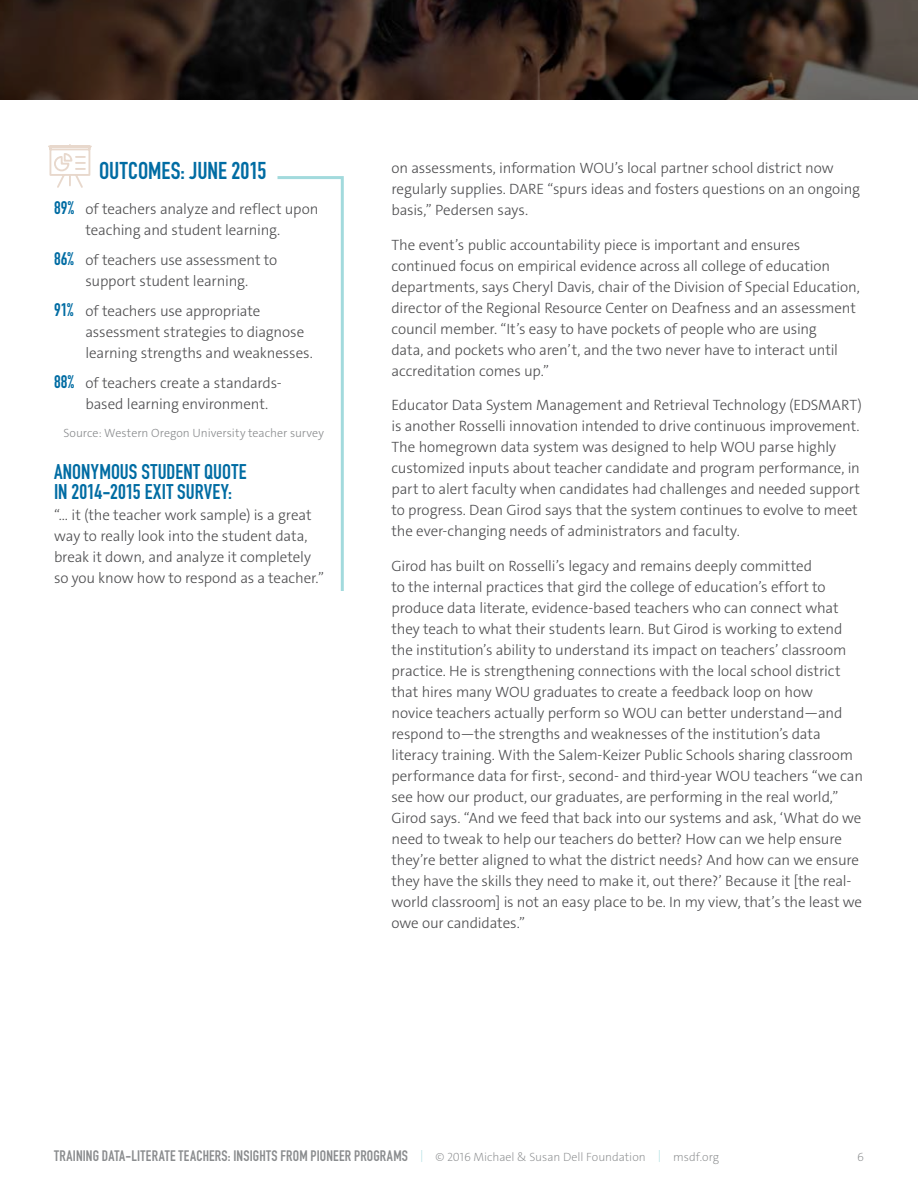
<style>
.page{position:relative;width:918px;height:1188px;background:#fff}
.page>*{position:absolute;margin:0;border:0;box-sizing:border-box;transform-origin:0 0}
.t1{font:24px "DIN Engschrift Std";letter-spacing:-.005em;color:#006ca3}
.t2{font:21px/19.5px "DIN Engschrift Std";letter-spacing:.005em;color:#006ca3}
.t3{font:300 15px/21px "The Sans C4 s";letter-spacing:-.01em;color:#4d4d4f}
.t4{font:15px "DIN Engschrift Std";letter-spacing:.015em;color:#8a8c8e}
.t5{font:300 12px "The Sans C4 s";color:#8a8c8e}
.t6{font:200 12px "The Sans C4 s";color:#8a8c8e}
.s1{font-family:"DIN Engschrift Std";font-weight:400;font-size:18px;color:#006ca3}
.s2{font-family:"The Sans C4 s";font-weight:200;font-size:12px;color:#a2dadd}
.s3{font-family:"The Sans C4 s";font-weight:200;font-size:12px}
</style>
<div class="page">
<svg style="left:0;top:0;width:918px;height:100px;background:#30231c"></svg>
<svg style="left:48px;top:144px;width:44px;height:44px"></svg>
<svg style="left:277px;top:176px;width:67px;height:415px"></svg>
<h1 class="t1" style="left:99px;top:157px;width:169px">OUTCOMES: JUNE 2015</h1>
<p class="t3" style="left:54px;top:198px;width:266px;text-align:center"><span class="s1">89%</span> of teachers analyze and reflect upon teaching and student learning.</p>
<p class="t3" style="left:54px;top:249px;width:225px;text-align:center"><span class="s1">86%</span> of teachers use assessment to support student learning.</p>
<p class="t3" style="left:86px;top:300px;width:229px;text-indent:-32px"><span class="s1">91%</span> of teachers use appropriate assessment strategies to diagnose learning strengths and weaknesses.</p>
<p class="t3" style="left:85px;top:372px;width:198px;text-indent:-31px"><span class="s1">88%</span> of teachers create a standards&shy;based learning environment.</p>
<p class="t5" style="left:63px;top:425px;width:262px">Source: Western Oregon University teacher survey</p>
<h2 class="t2" style="left:54px;top:462px;width:194px">ANONYMOUS STUDENT QUOTE<br>IN 2014-2015 EXIT SURVEY:</h2>
<p class="t3" style="left:54px;top:504px;width:272px">“… it (the teacher work sample) is a great way to really look into the student data, break it down, and analyze it completely so you know how to respond as a teacher.”</p>
<p class="t3" style="left:392px;top:158px;width:470px">on assessments, information WOU’s local partner school district now regularly supplies. DARE “spurs ideas and fosters questions on an ongoing basis,” Pedersen says.</p>
<p class="t3" style="left:392px;top:234px;width:470px">The event’s public accountability piece is important and ensures continued focus on empirical evidence across all college of education departments, says Cheryl Davis, chair of the Division of Special Education, director of the Regional Resource Center on Deafness and an assessment council member. “It’s easy to have pockets of people who are using<br>data, and pockets who aren’t, and the two never have to interact until accreditation comes up.”</p>
<p class="t3" style="left:392px;top:395px;width:472px">Educator Data System Management and Retrieval Technology (EDSMART) is another Rosselli innovation intended to drive continuous improvement.<br>The homegrown data system was designed to help WOU parse highly customized inputs about teacher candidate and program performance, in part to alert faculty when candidates had challenges and needed support to progress. Dean Girod says that the system continues to evolve to meet the ever-changing needs of administrators and faculty.</p>
<p class="t3" style="left:392px;top:555px;width:473px">Girod has built on Rosselli’s legacy and remains deeply committed<br>to the internal practices that gird the college of education’s effort to produce data literate, evidence-based teachers who can connect what they teach to what their students learn. But Girod is working to extend the institution’s ability to understand its impact on teachers’ classroom practice. He is strengthening connections with the local school district that hires many WOU graduates to create a feedback loop on how<br>novice teachers actually perform so WOU can better understand—and respond to—the strengths and weaknesses of the institution’s data literacy training. With the Salem-Keizer Public Schools sharing classroom performance data for first-, second- and third-year WOU teachers “we can see how our product, our graduates, are performing in the real world,” Girod says. “And we feed that back into our systems and ask, ‘What do we need to tweak to help our teachers do better? How can we help ensure they’re better aligned to what the district needs? And how can we ensure they have the skills they need to make it, out there?’ Because it [the real&shy;world classroom] is not an easy place to be. In my view, that’s the least we owe our candidates.”</p>
<p class="t4" style="left:54px;top:1147px;width:667px">TRAINING DATA-LITERATE TEACHERS: INSIGHTS FROM PIONEER PROGRAMS <span class="s2">|</span> <span class="s3">© 2016 Michael &amp; Susan Dell Foundation</span> <span class="s2">|</span> <span class="s3">msdf.org</span></p>
<p class="t6" style="left:857px;top:1149px;width:8px">6</p>
</div>
